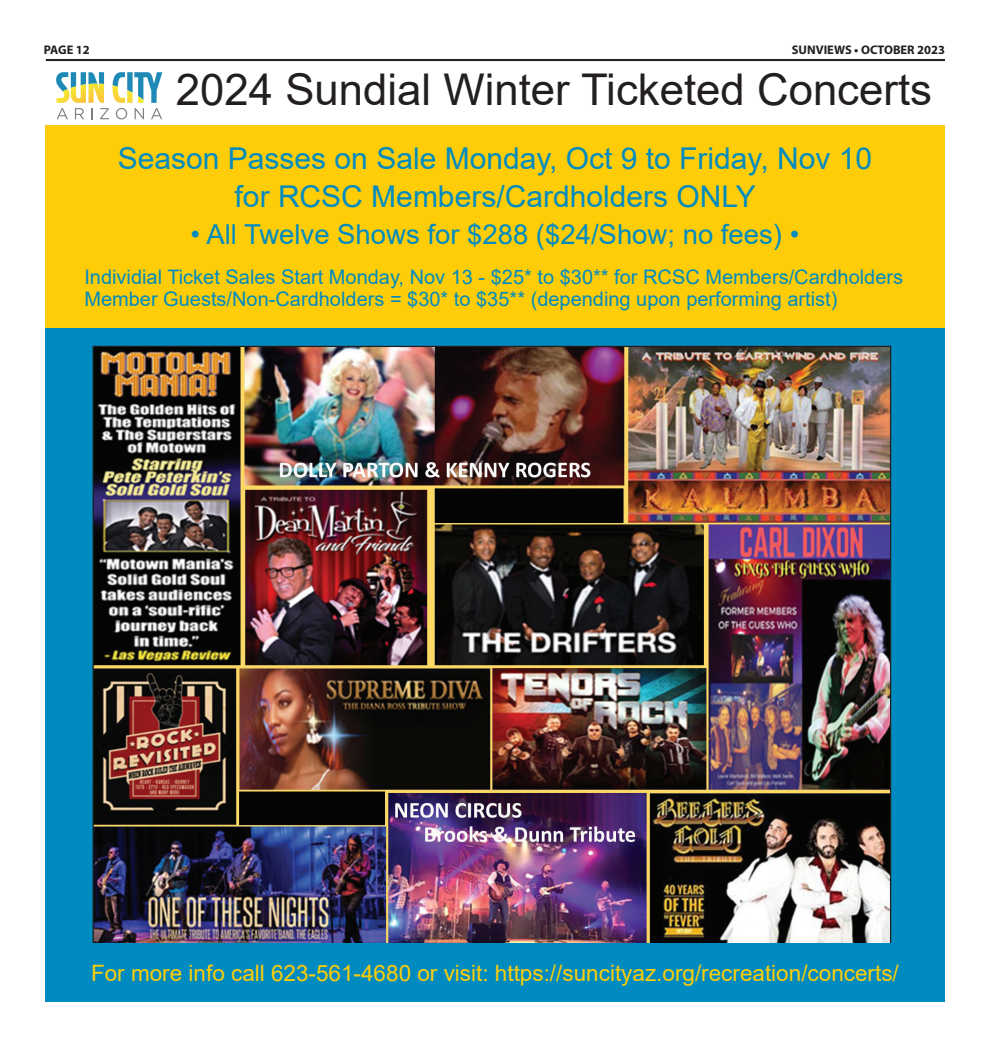
<style>
.page{position:relative;width:990px;height:1047px;background:#fff}
.page>*{position:absolute;margin:0;border:0;box-sizing:border-box;transform-origin:0 0}
.t1{font:43.75px "Arial";color:#231f20}
.t2{font:30px/37.5px "Arial";color:#008bc0;text-align:center}
.t3{font:27.5px "Arial";color:#008bc0}
.t4{font:22.5px "Arial";color:#fecd08}
.t5{font:20px/22.5px "Arial";color:#008bc0}
.t6{font:700 12.5px "Myriad Pro";color:#231f20}
</style>
<div class="page">
<div style="left:45px;top:328px;width:900px;height:616px;background:#008bc0"></div>
<div style="left:45px;top:126px;width:900px;height:202px;background:#fecd08"></div>
<svg style="left:56px;top:72px;width:106px;height:47px"></svg>
<img style="left:95px;top:348px;width:794px;height:594px">
<div style="left:45px;top:942px;width:900px;height:59px;background:#008bc0"></div>
<hr style="left:46px;top:59px;width:899px;height:1px;background:#231f20">
<hr style="left:46px;top:60px;width:899px;height:1px;background:#231f20">
<p class="t6" style="left:44px;top:41px;width:48px">PAGE 12</p>
<p class="t6" style="left:792px;top:41px;width:155px">SUNVIEWS • OCTOBER 2023</p>
<h1 class="t1" style="left:176px;top:60px;width:758px">2024 Sundial Winter Ticketed Concerts</h1>
<h2 class="t2" style="left:118px;top:140px;width:756px">Season Passes on Sale Monday, Oct 9 to Friday, Nov 10 for RCSC Members/Cardholders ONLY</h2>
<h3 class="t3" style="left:191px;top:216px;width:610px">• All Twelve Shows for $288 ($24/Show; no fees) •</h3>
<p class="t5" style="left:84px;top:265px;width:820px">Individial Ticket Sales Start Monday, Nov 13 - $25* to $30** for RCSC Members/Cardholders<br>Member Guests/Non-Cardholders = $30* to $35** (depending upon performing artist)</p>
<p class="t4" style="left:91px;top:957px;width:809px">For more info call 623-561-4680 or visit: https://suncityaz.org/recreation/concerts/</p>
</div>
